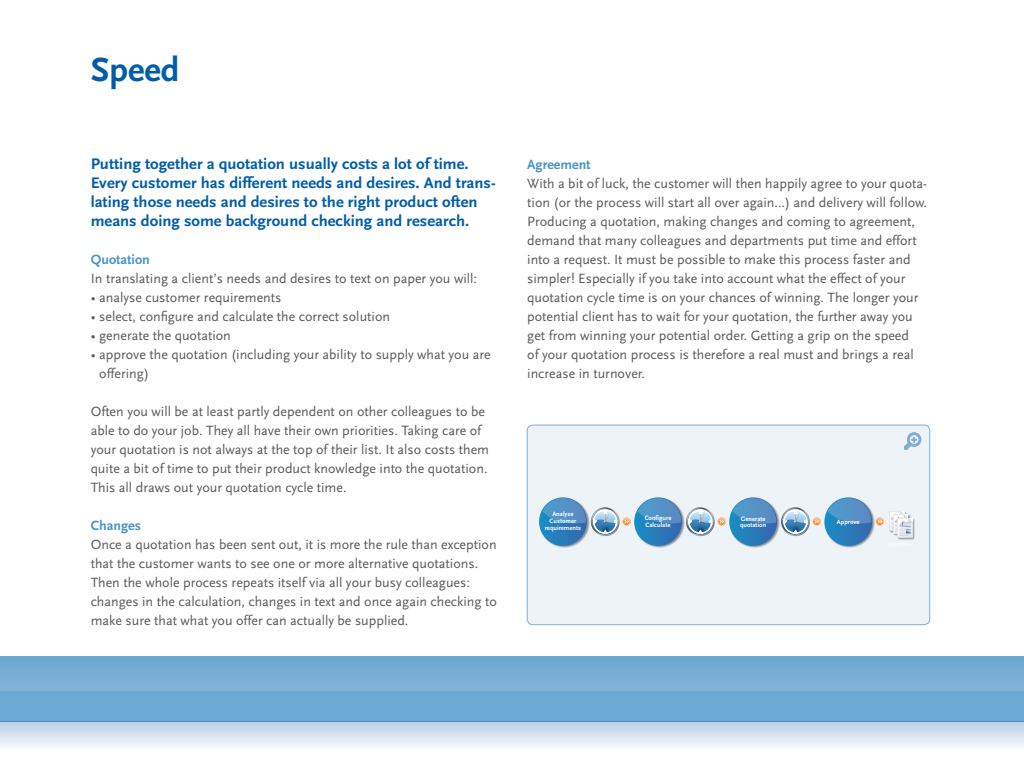
<style>
.page{position:relative;width:1024px;height:768px;background:#fff}
.page>*{position:absolute;margin:0;border:0;box-sizing:border-box;transform-origin:0 0}
.t1{font:700 35px "Scala Sans";color:#005daa}
.t2{font:700 16px/19px "Scala Sans";color:#005daa;scale:1.04 1}
.t3{font:14px/19px "Scala Sans";color:#58595b}
.t4{font:700 14px "Scala Sans";color:#4895c8}
.t5{font:700 6.6px/6.6px "Scala Sans";color:#fff}
</style>
<div class="page">
<div style="left:0;top:657px;width:1024px;height:65px;background:#6caad3"></div>
<div style="left:0;top:657px;width:1024px;height:33px;background:#77aed5"></div>
<svg style="left:0;top:722px;width:1024px;height:25px;background:#d6e2ef"></svg>
<div style="left:527px;top:425px;width:403px;height:200px;background:#eef3f8;border-radius:6px"></div>
<img style="left:889px;top:511px;width:18px;height:22px">
<img style="left:890px;top:512px;width:14px;height:19px">
<img style="left:892px;top:514px;width:19px;height:22px">
<img style="left:893px;top:515px;width:15px;height:18px">
<img style="left:896px;top:518px;width:19px;height:22px">
<img style="left:897px;top:519px;width:15px;height:18px">
<img style="left:556px;top:512px;width:34px;height:36px">
<svg style="left:539px;top:497px;width:48px;height:49px"></svg>
<img style="left:591px;top:507px;width:29px;height:29px;border-radius:14px">
<img style="left:651px;top:512px;width:34px;height:36px">
<svg style="left:593px;top:497px;width:89px;height:49px"></svg>
<img style="left:686px;top:507px;width:29px;height:29px;border-radius:14px">
<img style="left:746px;top:512px;width:34px;height:36px">
<svg style="left:688px;top:497px;width:89px;height:49px"></svg>
<img style="left:781px;top:507px;width:29px;height:29px;border-radius:14px">
<img style="left:841px;top:546px;width:17px;height:2px">
<svg style="left:783px;top:497px;width:101px;height:49px"></svg>
<div style="left:527px;top:425px;width:403px;height:200px;border:1px solid #80aed6;border-radius:6px"></div>
<svg style="left:904px;top:432px;width:17px;height:18px"></svg>
<h1 class="t1" style="left:91px;top:51px;width:90px">Speed</h1>
<p class="t2" style="left:91px;top:155px;width:391px">Putting together a quotation usually costs a lot of time.<br>Every customer has different needs and desires. And trans&shy;lating those needs and desires to the right product often means doing some background checking and research.</p>
<p class="t4" style="left:91px;top:252px;width:61px">Quotation</p>
<p class="t3" style="left:91px;top:269px;width:388px">In translating a client’s needs and desires to text on paper you will:</p>
<p class="t3" style="left:91px;top:288px;width:192px">• analyse customer requirements</p>
<p class="t3" style="left:91px;top:307px;width:301px">• select, configure and calculate the correct solution</p>
<p class="t3" style="left:91px;top:326px;width:142px">• generate the quotation</p>
<p class="t3" style="left:99px;top:345px;width:393px;text-indent:-8px">• approve the quotation (including your ability to supply what you are offering)</p>
<p class="t3" style="left:91px;top:402px;width:400px">Often you will be at least partly dependent on other colleagues to be able to do your job. They all have their own priorities. Taking care of your quotation is not always at the top of their list. It also costs them quite a bit of time to put their product knowledge into the quotation.<br>This all draws out your quotation cycle time.</p>
<p class="t4" style="left:91px;top:518px;width:52px">Changes</p>
<p class="t3" style="left:91px;top:535px;width:408px">Once a quotation has been sent out, it is more the rule than exception that the customer wants to see one or more alternative quotations.<br>Then the whole process repeats itself via all your busy colleagues: changes in the calculation, changes in text and once again checking to make sure that what you offer can actually be supplied.</p>
<p class="t4" style="left:527px;top:157px;width:65px">Agreement</p>
<p class="t3" style="left:527px;top:174px;width:401px">With a bit of luck, the customer will then happily agree to your quota&shy;tion (or the process will start all over again…) and delivery will follow.<br>Producing a quotation, making changes and coming to agreement, demand that many colleagues and departments put time and effort into a request. It must be possible to make this process faster and simpler! Especially if you take into account what the effect of your quotation cycle time is on your chances of winning. The longer your potential client has to wait for your quotation, the further away you get from winning your potential order. Getting a grip on the speed<br>of your quotation process is therefore a real must and brings a real increase in turnover.</p>
<p class="t5" style="left:545px;top:511px;width:38px;text-align:center">Analyse<br>Customer requirements</p>
<p class="t5" style="left:645px;top:515px;width:28px">Configure<br>Calculate</p>
<p class="t5" style="left:740px;top:515px;width:28px">Generate quotation</p>
<p class="t5" style="left:837px;top:518px;width:24px">Approve</p>
</div>
